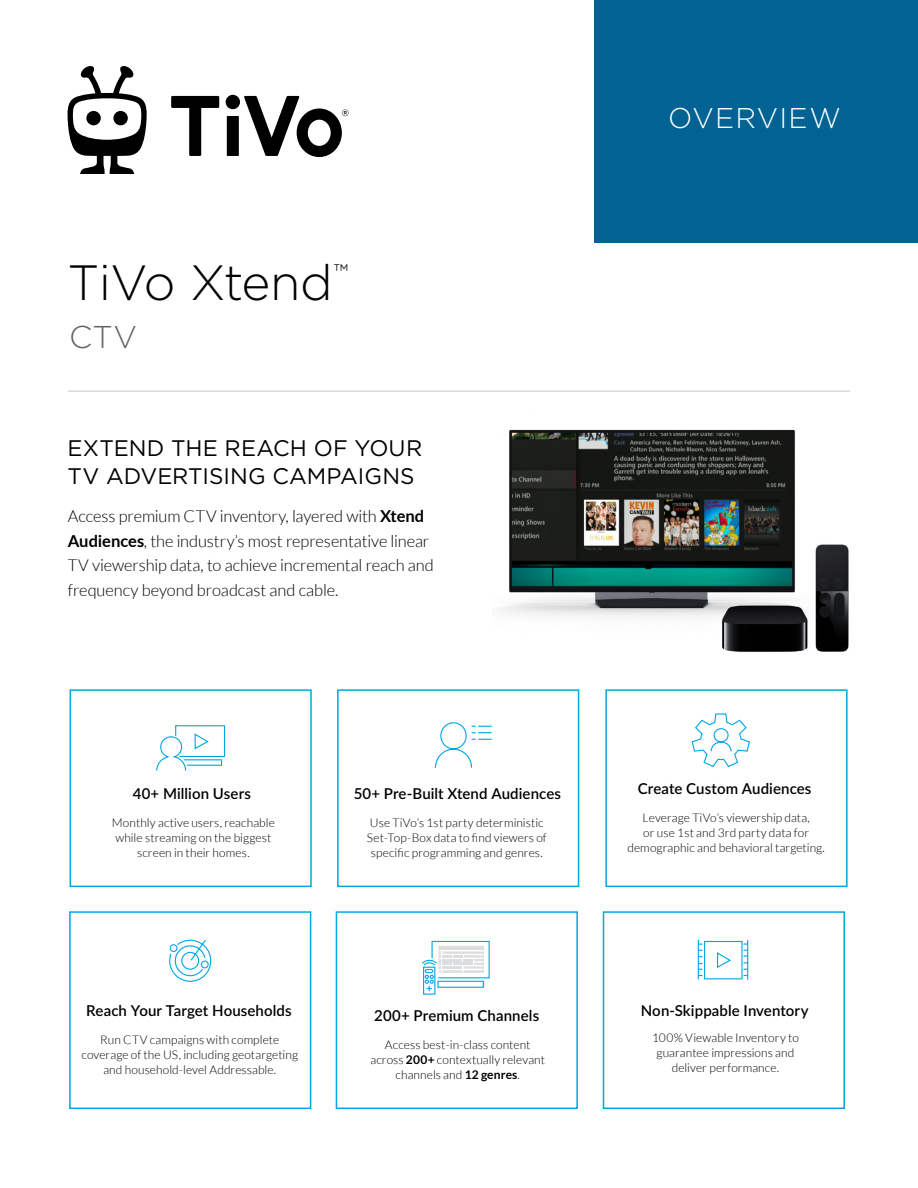
<style>
.page{position:relative;width:918px;height:1188px;background:#fff}
.page>*{position:absolute;margin:0;border:0;box-sizing:border-box;transform-origin:0 0}
.t1{font:300 49.5px "Gotham";letter-spacing:-.015em;color:#000}
.t2{font:300 31.5px "Gotham";color:#636466}
.t3{font:300 28.5px "Gotham";letter-spacing:.04em;color:#fff}
.t4{font:22.5px/28.5px "Gotham";color:#000}
.t5{font:300 21px "Gotham";color:#000}
.t6{font:300 16.5px/24.8px "Lato";letter-spacing:-.01em;color:#000}
.t7{font:600 15px "Lato";letter-spacing:.005em;color:#000}
.t8{font:300 12px/15px "Lato";letter-spacing:.005em;color:#000;text-align:center}
.s1{font-weight:700}
</style>
<div class="page">
<svg style="left:67px;top:66px;width:80px;height:108px"></svg>
<div style="left:86px;top:111px;width:15px;height:14px;background:#000;border-radius:50%"></div>
<div style="left:113px;top:111px;width:15px;height:14px;background:#000;border-radius:50%"></div>
<svg style="left:171px;top:96px;width:48px;height:60px"></svg>
<div style="left:227px;top:116px;width:12px;height:40px;background:#000"></div>
<div style="left:226px;top:95px;width:14px;height:14px;background:#000;border-radius:50%"></div>
<svg style="left:244px;top:96px;width:105px;height:61px"></svg>
<div style="left:594px;top:0;width:324px;height:243px;background:#006394"></div>
<hr style="left:68px;top:391px;width:782px;height:1px;background:#c7c8ca">
<img style="left:502px;top:429px;width:347px;height:223px">
<div style="left:70px;top:689px;width:242px;height:198px;border:2px solid #00a7e1"></div>
<svg style="left:156px;top:725px;width:70px;height:46px"></svg>
<div style="left:336px;top:911px;width:242px;height:198px;border:2px solid #00a7e1"></div>
<svg style="left:422px;top:940px;width:68px;height:55px"></svg>
<div style="left:337px;top:689px;width:242px;height:198px;border:2px solid #00a7e1"></div>
<svg style="left:434px;top:722px;width:58px;height:46px"></svg>
<div style="left:603px;top:911px;width:242px;height:198px;border:2px solid #00a7e1"></div>
<svg style="left:697px;top:939px;width:52px;height:41px"></svg>
<div style="left:69px;top:911px;width:242px;height:198px;border:2px solid #00a7e1"></div>
<svg style="left:169px;top:939px;width:43px;height:43px"></svg>
<div style="left:605px;top:689px;width:243px;height:198px;border:2px solid #00a7e1"></div>
<svg style="left:691px;top:713px;width:59px;height:55px"></svg>
<h1 class="t1" style="left:68px;top:251px;width:267px">TiVo Xtend</h1>
<h3 class="t5" style="left:334px;top:258px;width:16px">™️</h3>
<h2 class="t2" style="left:69px;top:317px;width:70px">CTV</h2>
<h3 class="t4" style="left:68px;top:433px;width:356px">EXTEND THE REACH OF YOUR<br>TV ADVERTISING CAMPAIGNS</h3>
<h3 class="t6" style="left:68px;top:504px;width:367px">Access premium CTV inventory, layered with <span class="s1">Xtend Audiences</span>, the industry’s most representative linear TV viewership data, to achieve incremental reach and frequency beyond broadcast and cable.</h3>
<h3 class="t3" style="left:668px;top:100px;width:174px">OVERVIEW</h3>
<p class="t7" style="left:133px;top:782px;width:120px">40+ Million Users</p>
<p class="t8" style="left:112px;top:815px;width:165px">Monthly active users, reachable while streaming on the biggest screen in their homes.</p>
<p class="t7" style="left:354px;top:782px;width:209px">50+ Pre-Built Xtend Audiences</p>
<p class="t8" style="left:367px;top:815px;width:181px">Use TiVo’s 1st party deterministic<br>Set-Top-Box data to find viewers of specific programming and genres.</p>
<p class="t7" style="left:86px;top:999px;width:207px">Reach Your Target Households</p>
<p class="t8" style="left:82px;top:1032px;width:218px">Run CTV campaigns with complete coverage of the US, including geotargeting and household-level Addressable.</p>
<p class="t7" style="left:374px;top:1004px;width:166px">200+ Premium Channels</p>
<p class="t8" style="left:370px;top:1037px;width:176px">Access best-in-class content across <span class="s1">200+</span> contextually relevant channels and <span class="s1">12 genres</span>.</p>
<p class="t7" style="left:638px;top:777px;width:175px">Create Custom Audiences</p>
<p class="t8" style="left:627px;top:810px;width:199px">Leverage TiVo’s viewership data,<br>or use 1st and 3rd party data for demographic and behavioral targeting.</p>
<p class="t7" style="left:641px;top:999px;width:169px">Non-Skippable Inventory</p>
<p class="t8" style="left:652px;top:1031px;width:148px">100% Viewable Inventory to guarantee impressions and deliver performance.</p>
</div>
